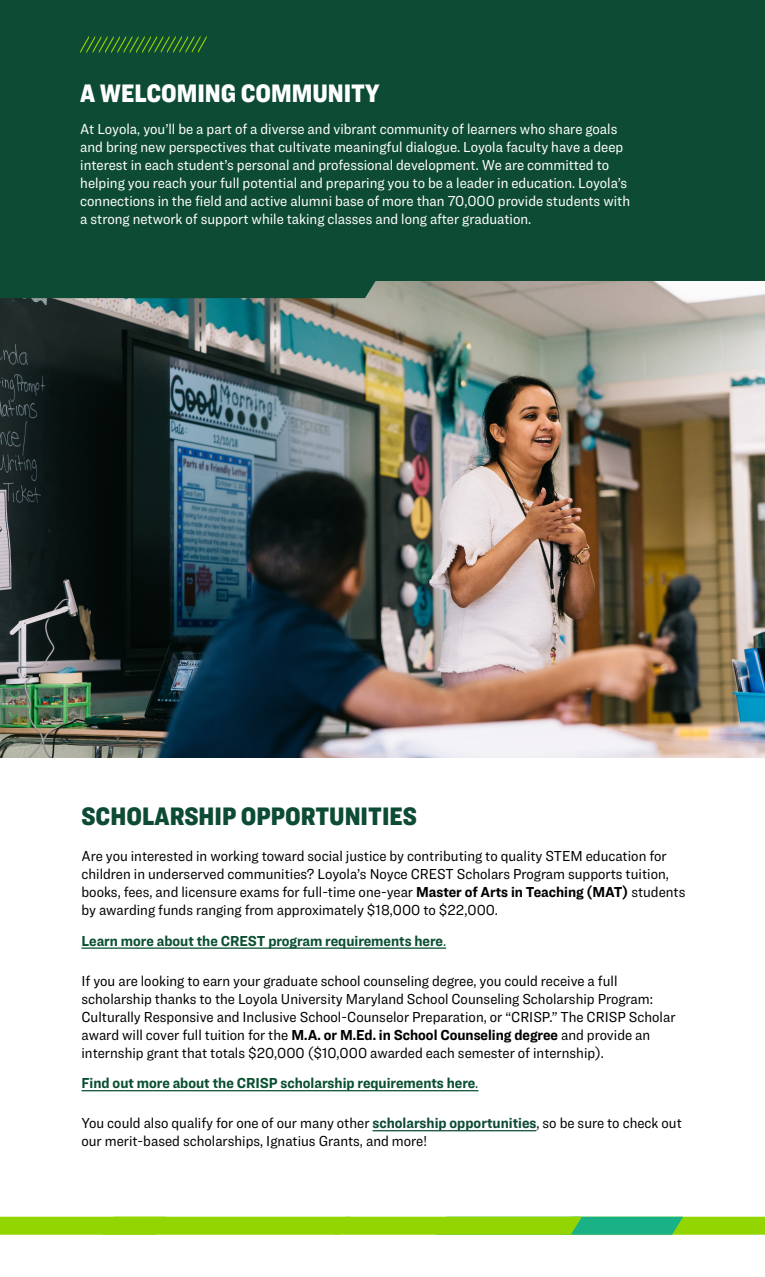
<style>
.page{position:relative;width:765px;height:1277px;background:#fff}
.page>*{position:absolute;margin:0;border:0;box-sizing:border-box;transform-origin:0 0}
.t1{font:900 26.25px "Ringside Condensed";color:#0d4b34}
.t2{font:900 26.25px "Ringside Condensed";color:#fff}
.t3{font:15px/18px "Ringside Narrow";color:#000}
.t4{font:15px/18px "Ringside Narrow";color:#fff}
.t5{font:700 15px "Ringside Narrow";color:#094f30}
.s1{font-weight:700}
.s2{font-weight:400}
.s3{font-weight:700;color:#0d4b34}
</style>
<div class="page">
<div style="left:0;top:0;width:765px;height:317px;background:#0d4b34"></div>
<img style="left:0;top:281px;width:765px;height:476px">
<hr style="left:81px;top:947px;width:365px;height:1px;background:#094f30">
<hr style="left:81px;top:1089px;width:397px;height:2px;background:#094f30">
<hr style="left:373px;top:1129px;width:164px;height:2px;background:#0d4b34">
<svg style="left:0;top:1216px;width:765px;height:18px;background:#86d11a"></svg>
<svg style="left:80px;top:36px;width:127px;height:17px"></svg>
<svg style="left:0;top:281px;width:376px;height:17px"></svg>
<p class="t2" style="left:80px;top:73px;width:301px">A WELCOMING COMMUNITY</p>
<p class="t4" style="left:80px;top:119px;width:551px">At Loyola, you’ll be a part of a diverse and vibrant community of learners who share goals and bring new perspectives that cultivate meaningful dialogue. Loyola faculty have a deep interest in each student’s personal and professional development. We are committed to helping you reach your full potential and preparing you to be a leader in education. Loyola’s connections in the field and active alumni base of more than 70,000 provide students with a strong network of support while taking classes and long after graduation.</p>
<p class="t1" style="left:82px;top:796px;width:337px">SCHOLARSHIP OPPORTUNITIES</p>
<p class="t3" style="left:81px;top:846px;width:605px">Are you interested in working toward social justice by contributing to quality STEM education for children in underserved communities? Loyola’s Noyce CREST Scholars Program supports tuition, books, fees, and licensure exams for full-time one-year <span class="s1">Master of Arts in Teaching (MAT)</span> students by awarding funds ranging from approximately $18,000 to $22,000.</p>
<p class="t5" style="left:81px;top:929px;width:366px">Learn more about the CREST program requirements here<span class="s2">.</span></p>
<p class="t3" style="left:81px;top:971px;width:596px">If you are looking to earn your graduate school counseling degree, you could receive a full scholarship thanks to the Loyola University Maryland School Counseling Scholarship Program:<br>Culturally Responsive and Inclusive School-Counselor Preparation, or “CRISP.” The CRISP Scholar award will cover full tuition for the <span class="s1">M.A. or M.Ed. in School Counseling degree</span> and provide an internship grant that totals $20,000 ($10,000 awarded each semester of internship).</p>
<p class="t5" style="left:81px;top:1072px;width:398px">Find out more about the CRISP scholarship requirements here<span class="s2">.</span></p>
<p class="t3" style="left:81px;top:1113px;width:602px">You could also qualify for one of our many other <span class="s3">scholarship opportunities</span>, so be sure to check out our merit-based scholarships, Ignatius Grants, and more!</p>
</div>
